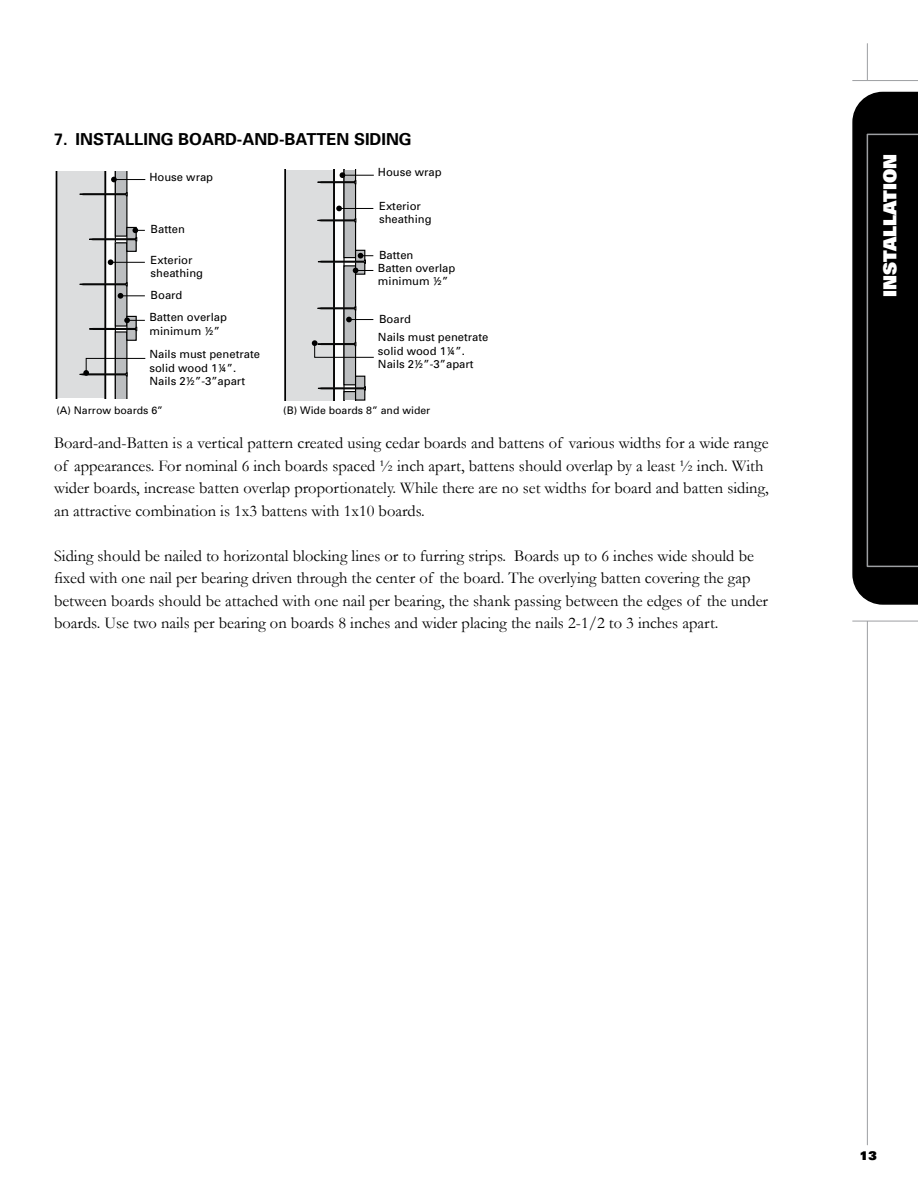
<style>
.page{position:relative;width:918px;height:1188px;background:#fff}
.page>*{position:absolute;margin:0;border:0;box-sizing:border-box;transform-origin:0 0}
.t1{font:900 18px "Univers";color:#fff}
.t2{font:16.5px/22.5px "Garamond";color:#000}
.t3{font:700 16.5px "Univers";color:#000}
.t4{font:900 12px "Univers";color:#000}
.t5{font:11.25px/13.5px "Univers";color:#000}
.t6{font:10.5px "Univers";color:#000}
</style>
<div class="page">
<hr style="left:0;top:44px;width:1px;height:1101px;background:#9d9fa2">
<hr style="left:867px;top:44px;width:1px;height:1101px;background:#9d9fa2">
<svg style="left:852px;top:92px;width:66px;height:513px;background:#080808"></svg>
<hr style="left:852px;top:80px;width:66px;height:1px;background:#9d9fa2">
<hr style="left:852px;top:621px;width:66px;height:1px;background:#9d9fa2">
<svg style="left:56px;top:172px;width:90px;height:226px"></svg>
<svg style="left:284px;top:170px;width:90px;height:230px"></svg>
<p class="t3" style="left:54px;top:129px;width:359px">7. INSTALLING BOARD-AND-BATTEN SIDING</p>
<p class="t5" style="left:149px;top:170px;width:65px">House wrap</p>
<p class="t5" style="left:151px;top:223px;width:36px">Batten</p>
<p class="t5" style="left:151px;top:253px;width:54px">Exterior sheathing</p>
<p class="t5" style="left:149px;top:283px;width:79px;line-height:22.6px">Board<br>Batten overlap</p>
<p class="t5" style="left:149px;top:324px;width:72px">minimum ½”</p>
<p class="t5" style="left:149px;top:347px;width:112px">Nails must penetrate solid wood 1¼”.<br>Nails 2½”-3”apart</p>
<p class="t6" style="left:56px;top:403px;width:108px">(A) Narrow boards 6”</p>
<p class="t5" style="left:378px;top:165px;width:65px">House wrap</p>
<p class="t5" style="left:379px;top:199px;width:54px">Exterior sheathing</p>
<p class="t5" style="left:378px;top:261px;width:79px">Batten overlap minimum ½”</p>
<p class="t5" style="left:379px;top:312px;width:33px">Board</p>
<p class="t5" style="left:379px;top:248px;width:36px">Batten</p>
<p class="t5" style="left:378px;top:330px;width:112px">Nails must penetrate solid wood 1¼”.<br>Nails 2½”-3”apart</p>
<p class="t6" style="left:283px;top:404px;width:149px">(B) Wide boards 8” and wider</p>
<p class="t2" style="left:54px;top:431px;width:716px">Board-and-Batten is a vertical pattern created using cedar boards and battens of various widths for a wide range of appearances. For nominal 6 inch boards spaced ½ inch apart, battens should overlap by a least ½ inch. With wider boards, increase batten overlap proportionately. While there are no set widths for board and batten siding, an attractive combination is 1x3 battens with 1x10 boards.</p>
<p class="t2" style="left:54px;top:544px;width:716px">Siding should be nailed to horizontal blocking lines or to furring strips. Boards up to 6 inches wide should be fixed with one nail per bearing driven through the center of the board. The overlying batten covering the gap between boards should be attached with one nail per bearing, the shank passing between the edges of the under boards. Use two nails per bearing on boards 8 inches and wider placing the nails 2-1/2 to 3 inches apart.</p>
<p class="t1" style="left:878px;top:297px;width:145px;rotate:-90deg">INSTALLATION</p>
<p class="t4" style="left:860px;top:1148px;width:18px">13</p>
</div>
